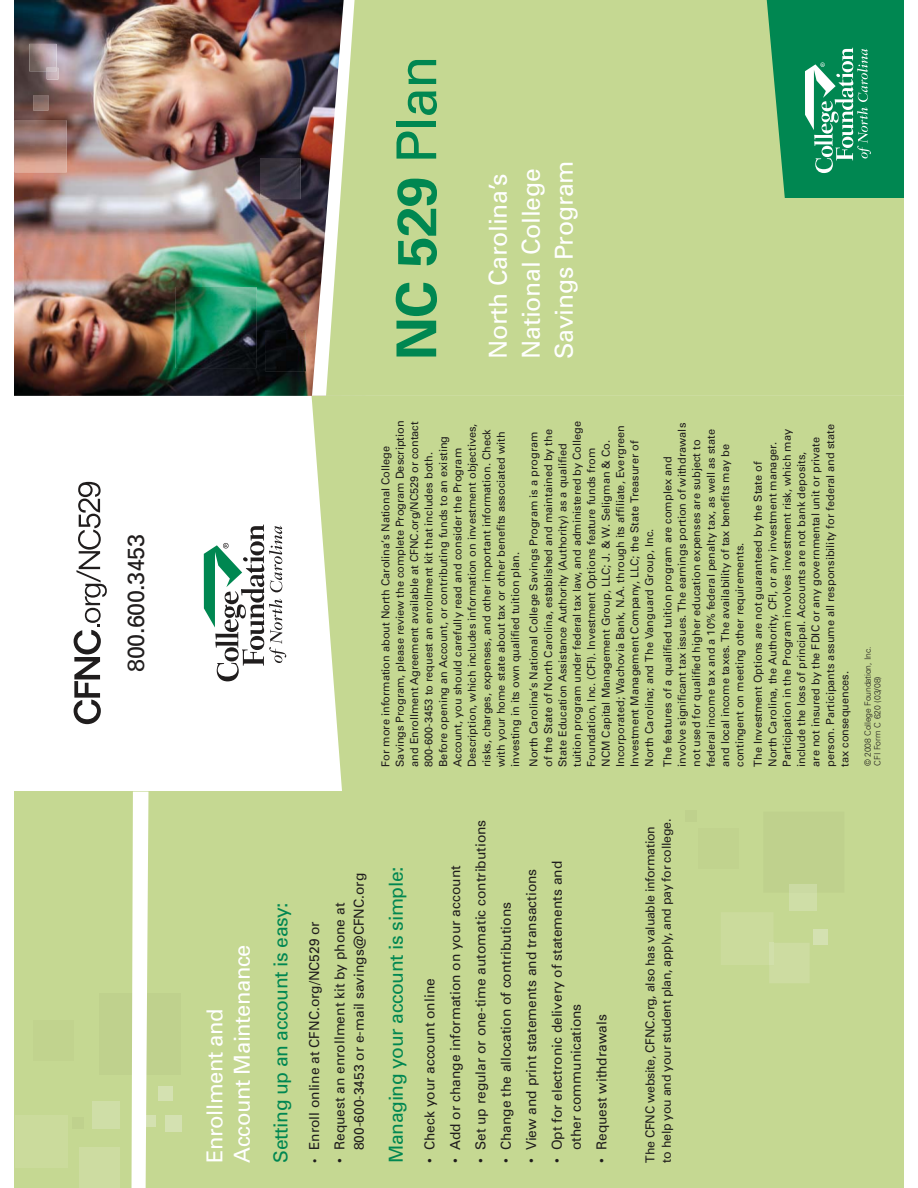
<style>
.page{position:relative;width:918px;height:1188px;background:#fff}
.page>*{position:absolute;margin:0;border:0;box-sizing:border-box;transform-origin:0 0}
.t1{font:700 54.9px "Univers";color:#008751}
.t2{font:24.75px/33px "Univers";letter-spacing:-.01em;color:#fff}
.t3{font:23.4px "Univers";letter-spacing:-.02em;color:#201d1d}
.t4{font:22.05px/27.5px "Univers";letter-spacing:-.02em;color:#fff}
.t5{font:19.2px "Univers";letter-spacing:-.02em;color:#008751}
.t6{font:13.8px/19.2px "Univers";color:#201d1d}
.t7{font:12.3px/16.5px "Univers";letter-spacing:-.02em;color:#201d1d}
.t8{font:10.95px/14.4px "Univers";color:#201d1d}
.t9{font:300 8.55px/9.6px "Univers";letter-spacing:-.02em;color:#201d1d}
.s1{font-weight:400}
.s2{font-size:12.3px}
</style>
<div class="page">
<svg style="left:204px;top:525px;width:82px;height:156px"></svg>
<img style="left:14px;top:0;width:298px;height:396px">
<img style="left:312px;top:0;width:14px;height:396px">
<div style="left:326px;top:0;width:578px;height:396px;background:#c5d892"></div>
<svg style="left:766px;top:0;width:138px;height:198px;background:#249763"></svg>
<img style="left:176px;top:287px;width:81px;height:81px">
<img style="left:29px;top:44px;width:28px;height:27px">
<img style="left:15px;top:120px;width:52px;height:52px">
<img style="left:265px;top:331px;width:41px;height:40px">
<img style="left:260px;top:159px;width:41px;height:40px">
<img style="left:33px;top:95px;width:15px;height:15px">
<svg style="left:47px;top:68px;width:11px;height:11px"></svg>
<div style="left:312px;top:396px;width:592px;height:396px;background:#c5d892"></div>
<div style="left:14px;top:792px;width:890px;height:396px;background:#c5d892"></div>
<div style="left:99px;top:993px;width:81px;height:81px;background:#bfd18d"></div>
<div style="left:92px;top:1102px;width:27px;height:27px;background:#cfdea7"></div>
<div style="left:165px;top:1115px;width:17px;height:17px;background:#d4e1b1"></div>
<div style="left:34px;top:1020px;width:40px;height:41px;background:#c1d38e"></div>
<div style="left:72px;top:1117px;width:12px;height:12px;background:#bfd18d"></div>
<div style="left:15px;top:1115px;width:53px;height:53px;background:#cbdb9c"></div>
<div style="left:80px;top:1147px;width:40px;height:40px;background:#cddca1"></div>
<div style="left:158px;top:1086px;width:15px;height:15px;background:#d4e1b1"></div>
<div style="left:145px;top:1115px;width:11px;height:12px;background:#d4e1b1"></div>
<svg style="left:131px;top:792px;width:17px;height:396px;background:#f7f9f0"></svg>
<div style="left:789px;top:893px;width:28px;height:18px;background:#cfdea7"></div>
<div style="left:789px;top:884px;width:28px;height:9px;background:#cbdaa3"></div>
<div style="left:698px;top:829px;width:41px;height:40px;background:#c1d38e"></div>
<div style="left:769px;top:942px;width:40px;height:41px;background:#cddca1"></div>
<div style="left:769px;top:943px;width:5px;height:22px;background:#d1dfaa"></div>
<div style="left:813px;top:930px;width:15px;height:15px;background:#d4e1b1"></div>
<div style="left:685px;top:811px;width:12px;height:11px;background:#bfd18d"></div>
<svg style="left:74px;top:482px;width:33px;height:242px"></svg>
<h3 class="t3" style="left:127px;top:672px;width:139px;rotate:-90deg">800.600.3453</h3>
<h1 class="t1" style="left:397px;top:360px;width:306px;rotate:-90deg">NC 529 <span class="s1">Plan</span></h1>
<h2 class="t2" style="left:484px;top:359px;width:200px;rotate:-90deg">North Carolina’s<br>National College<br>Savings Program</h2>
<h3 class="t4" style="left:203px;top:1163px;width:220px;rotate:-90deg">Enrollment and<br>Account Maintenance</h3>
<p class="t8" style="left:379px;top:767px;width:348px;rotate:-90deg">For more information about North Carolina’s National College Savings Program, please review the complete Program Description and Enrollment Agreement available at CFNC.org/NC529 or contact 800-600-3453 to request an enrollment kit that includes both.<br>Before opening an Account, or contributing funds to an existing Account, you should carefully read and consider the Program Description, which includes information on investment objectives, risks, charges, expenses, and other important information. Check with your home state about tax or other benefits associated with investing in its own qualified tuition plan.</p>
<p class="t8" style="left:527px;top:767px;width:347px;rotate:-90deg">North Carolina’s National College Savings Program is a program of the State of North Carolina, established and maintained by the State Education Assistance Authority (Authority) as a qualified tuition program under federal tax law, and administered by College Foundation, Inc. (CFI). Investment Options feature funds from NCM Capital Management Group, LLC; J. &amp; W. Seligman &amp; Co.<br>Incorporated; Wachovia Bank, N.A. through its affiliate, Evergreen Investment Management Company, LLC; the State Treasurer of North Carolina; and The Vanguard Group, Inc.</p>
<p class="t8" style="left:661px;top:767px;width:345px;rotate:-90deg">The features of a qualified tuition program are complex and involve significant tax issues. The earnings portion of withdrawals not used for qualified higher education expenses are subject to federal income tax and a 10% federal penalty tax, as well as state and local income taxes. The availability of tax benefits may be contingent on meeting other requirements.</p>
<p class="t8" style="left:752px;top:767px;width:344px;rotate:-90deg">The Investment Options are not guaranteed by the State of<br>North Carolina, the Authority, CFI, or any investment manager.<br>Participation in the Program involves investment risk, which may include the loss of principal. Accounts are not bank deposits,<br>are not insured by the FDIC or any governmental unit or private person. Participants assume all responsibility for federal and state tax consequences.</p>
<p class="t9" style="left:864px;top:766px;width:121px;rotate:-90deg">© 2008 College Foundation, Inc.<br>CFI Form C 620 (03/08)</p>
<h3 class="t5" style="left:274px;top:1163px;width:262px;rotate:-90deg">Setting up an account is easy:</h3>
<p class="t6" style="left:306px;top:1163px;width:243px;rotate:-90deg"><span class="s2">•</span> Enroll online at CFNC.org/NC529 or</p>
<p class="t6" style="left:331px;top:1150px;width:279px;text-indent:-12px;rotate:-90deg">• Request an enrollment kit by phone at<br>800-600-3453 or e-mail savings@CFNC.org</p>
<h3 class="t5" style="left:389px;top:1163px;width:297px;rotate:-90deg">Managing your account is simple:</h3>
<p class="t6" style="left:421px;top:1163px;width:186px;rotate:-90deg">• Check your account online</p>
<p class="t6" style="left:447px;top:1163px;width:299px;rotate:-90deg">• Add or change information on your account</p>
<p class="t6" style="left:472px;top:1163px;width:344px;rotate:-90deg">• Set up regular or one-time automatic contributions</p>
<p class="t6" style="left:498px;top:1163px;width:262px;rotate:-90deg">• Change the allocation of contributions</p>
<p class="t6" style="left:523px;top:1163px;width:295px;rotate:-90deg">• View and print statements and transactions</p>
<p class="t6" style="left:548px;top:1150px;width:291px;text-indent:-12px;rotate:-90deg">• Opt for electronic delivery of statements and other communications</p>
<p class="t6" style="left:593px;top:1163px;width:150px;rotate:-90deg">• Request withdrawals</p>
<p class="t7" style="left:643px;top:1163px;width:345px;rotate:-90deg">The CFNC website, CFNC.org, also has valuable information to help you and your student plan, apply, and pay for college.</p>
</div>
